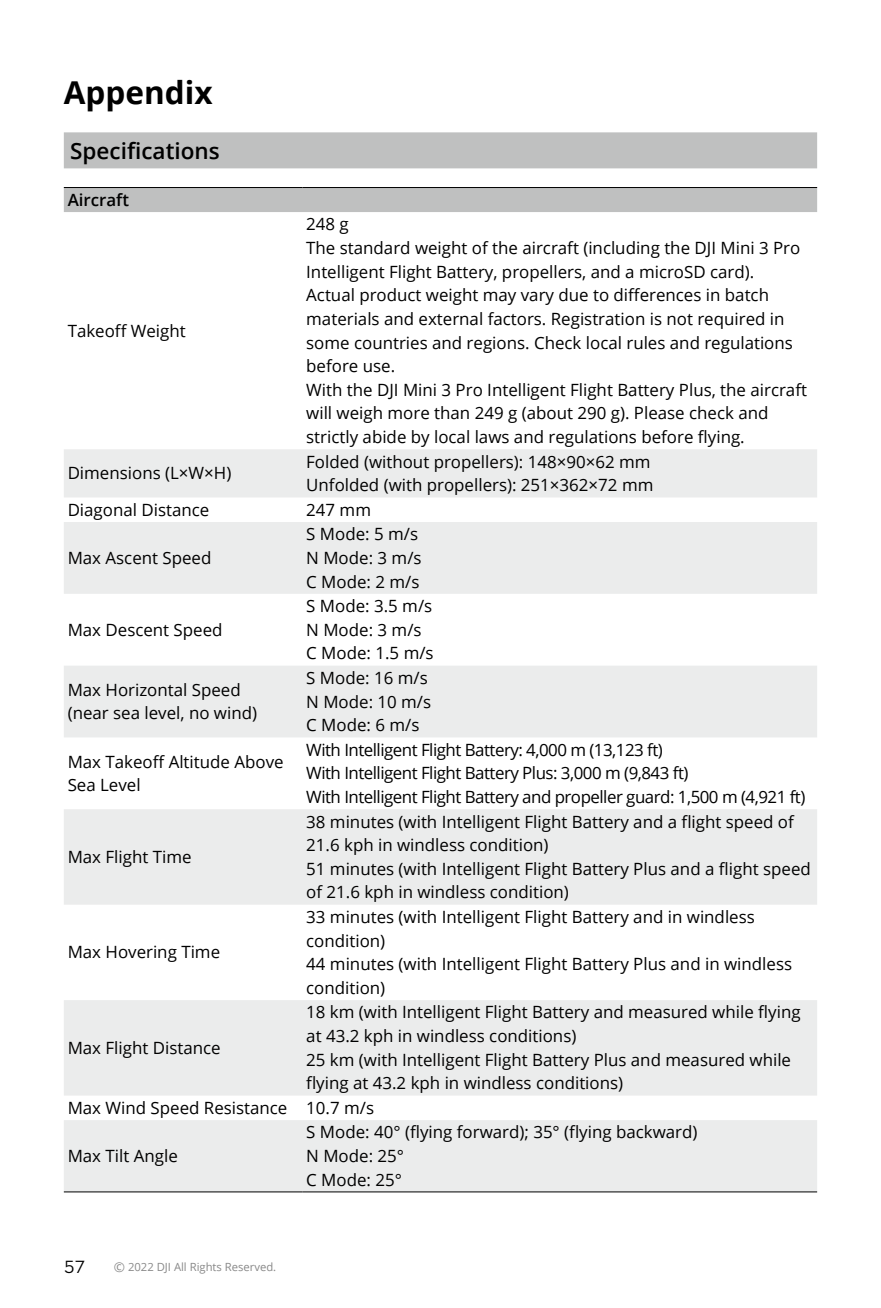
<style>
.page{position:relative;width:881px;height:1308px;background:#fff}
.page>*{position:absolute;margin:0;border:0;box-sizing:border-box;transform-origin:0 0}
.t1{font:700 31.5px "Open Sans";color:#000}
.t2{font:600 22.5px "Open Sans";color:#000}
.t3{font:18px "Dji";color:#000}
.t4{font:16.88px/23.6px "Open Sans";color:#000}
.t5{font:16.88px/23.6px "Open Sans";letter-spacing:-.03em;color:#000}
.t6{font:600 16.88px "Open Sans";color:#000}
.t7{font:11.25px "Open Sans";color:#898989}
.s1{font-size:13.5px}
</style>
<div class="page">
<div style="left:64px;top:132px;width:752px;height:36px;background:#bfc0c0"></div>
<div style="left:64px;top:188px;width:752px;height:24px;background:#bfc0c0"></div>
<svg style="left:64px;top:449px;width:752px;height:742px;fill:#ebecec"></svg>
<hr style="left:64px;top:1191px;width:238px;height:1px;background:#000">
<hr style="left:302px;top:1191px;width:514px;height:1px;background:#000">
<hr style="left:64px;top:187px;width:238px;height:1px;background:#000">
<hr style="left:302px;top:187px;width:514px;height:1px;background:#000">
<h1 class="t1" style="left:64px;top:70px;width:150px">Appendix</h1>
<h2 class="t2" style="left:70px;top:135px;width:151px">Specifications</h2>
<p class="t6" style="left:68px;top:188px;width:63px">Aircraft</p>
<p class="t4" style="left:68px;top:318px;width:119px">Takeoff Weight</p>
<p class="t4" style="left:68px;top:461px;width:165px">Dimensions (L×W×H)</p>
<p class="t4" style="left:306px;top:212px;width:502px">248 g<br>The standard weight of the aircraft (including the DJI Mini 3 Pro Intelligent Flight Battery, propellers, and a microSD card).<br>Actual product weight may vary due to differences in batch materials and external factors. Registration is not required in some countries and regions. Check local rules and regulations before use.<br>With the DJI Mini 3 Pro Intelligent Flight Battery Plus, the aircraft will weigh more than 249 g (about 290 g). Please check and strictly abide by local laws and regulations before flying.</p>
<p class="t4" style="left:306px;top:449px;width:348px">Folded (without propellers): 148×90×62 mm<br>Unfolded (with propellers): 251×362×72 mm</p>
<p class="t4" style="left:68px;top:497px;width:143px">Diagonal Distance</p>
<p class="t4" style="left:306px;top:497px;width:66px">247 mm</p>
<p class="t4" style="left:68px;top:545px;width:145px">Max Ascent Speed</p>
<p class="t4" style="left:306px;top:522px;width:117px">S Mode: 5 m/s<br>N Mode: 3 m/s<br>C Mode: 2 m/s</p>
<p class="t4" style="left:68px;top:617px;width:156px">Max Descent Speed</p>
<p class="t4" style="left:306px;top:594px;width:129px">S Mode: 3.5 m/s<br>N Mode: 3 m/s<br>C Mode: 1.5 m/s</p>
<p class="t4" style="left:68px;top:677px;width:191px">Max Horizontal Speed (near sea level, no wind)</p>
<p class="t4" style="left:306px;top:665px;width:126px">S Mode: 16 m/s<br>N Mode: 10 m/s<br>C Mode: 6 m/s</p>
<p class="t4" style="left:68px;top:749px;width:217px">Max Takeoff Altitude Above<br>Sea Level</p>
<p class="t5" style="left:306px;top:737px;width:500px">With Intelligent Flight Battery: 4,000 m (13,123 ft)<br>With Intelligent Flight Battery Plus: 3,000 m (9,843 ft)<br>With Intelligent Flight Battery and propeller guard: 1,500 m (4,921 ft)</p>
<p class="t4" style="left:68px;top:844px;width:125px">Max Flight Time</p>
<p class="t4" style="left:68px;top:940px;width:154px">Max Hovering Time</p>
<p class="t4" style="left:306px;top:809px;width:506px">38 minutes (with Intelligent Flight Battery and a flight speed of 21.6 kph in windless condition)<br>51 minutes (with Intelligent Flight Battery Plus and a flight speed of 21.6 kph in windless condition)</p>
<p class="t4" style="left:306px;top:904px;width:487px">33 minutes (with Intelligent Flight Battery and in windless condition)<br>44 minutes (with Intelligent Flight Battery Plus and in windless condition)</p>
<p class="t4" style="left:306px;top:1000px;width:495px">18 km (with Intelligent Flight Battery and measured while flying</p>
<p class="t4" style="left:306px;top:1023px;width:271px">at 43.2 kph in windless conditions)</p>
<p class="t4" style="left:306px;top:1047px;width:486px">25 km (with Intelligent Flight Battery Plus and measured while</p>
<p class="t4" style="left:306px;top:1071px;width:318px">flying at 43.2 kph in windless conditions)</p>
<p class="t4" style="left:68px;top:1095px;width:308px">Max Wind Speed Resistance 10.7 m/s</p>
<p class="t4" style="left:68px;top:1143px;width:112px">Max Tilt Angle</p>
<p class="t4" style="left:68px;top:1035px;width:154px">Max Flight Distance</p>
<p class="t4" style="left:306px;top:1120px;width:392px">S Mode: 40° (flying forward); 35° (flying backward)<br>N Mode: 25°<br>C Mode: 25°</p>
<p class="t3" style="left:64px;top:1258px;width:22px">57</p>
<p class="t7" style="left:114px;top:1259px;width:164px"><span class="s1">©</span> 2022 DJI All Rights Reserved.</p>
</div>
